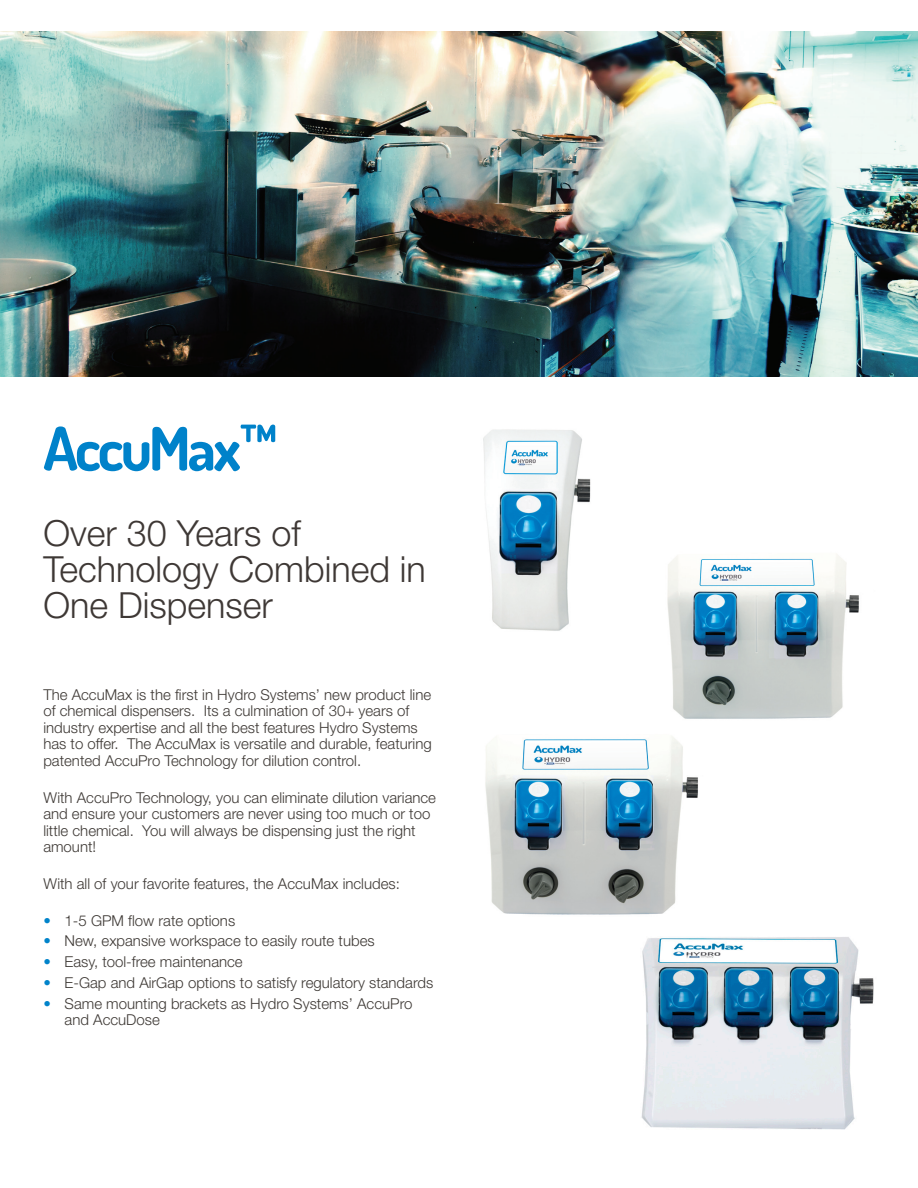
<style>
.page{position:relative;width:918px;height:1188px;background:#fff}
.page>*{position:absolute;margin:0;border:0;box-sizing:border-box;transform-origin:0 0}
.t1{font:700 60px "Dosis";letter-spacing:-.05em;color:#0082ca}
.Heading_Black{font:300 36px/36px "Helvetica Neue";color:#3e3835}
.Body{font:300 15px/16.5px "Helvetica Neue";color:#3e3935}
.s1{color:#0083ca}
</style>
<div class="page">
<img style="left:0;top:32px;width:918px;height:344px">
<img style="left:483px;top:429px;width:108px;height:202px">
<img style="left:667px;top:554px;width:192px;height:165px">
<img style="left:485px;top:736px;width:213px;height:179px">
<img style="left:641px;top:937px;width:233px;height:192px">
<h1 class="t1" style="left:43px;top:410px;width:237px">AccuMax™</h1>
<p class="Heading_Black" style="left:43px;top:514px;width:384px">Over 30 Years of<br>Technology Combined in<br>One Dispenser</p>
<p class="Body" style="left:43px;top:686px;width:390px">The AccuMax is the first in Hydro Systems’ new product line of chemical dispensers. Its a culmination of 30+ years of industry expertise and all the best features Hydro Systems has to offer. The AccuMax is versatile and durable, featuring patented AccuPro Technology for dilution control.</p>
<p class="Body" style="left:43px;top:789px;width:394px">With AccuPro Technology, you can eliminate dilution variance and ensure your customers are never using too much or too little chemical. You will always be dispensing just the right amount!</p>
<p class="Body" style="left:43px;top:875px;width:358px">With all of your favorite features, the AccuMax includes:</p>
<p class="Body" style="left:43px;top:912px;width:193px"><span class="s1">•</span> 1-5 GPM flow rate options</p>
<p class="Body" style="left:43px;top:933px;width:333px"><span class="s1">•</span> New, expansive workspace to easily route tubes</p>
<p class="Body" style="left:43px;top:953px;width:201px"><span class="s1">•</span> Easy, tool-free maintenance</p>
<p class="Body" style="left:43px;top:974px;width:391px"><span class="s1">•</span> E-Gap and AirGap options to satisfy regulatory standards</p>
<p class="Body" style="left:65px;top:995px;width:349px;text-indent:-21px"><span class="s1">•</span> Same mounting brackets as Hydro Systems’ AccuPro and AccuDose</p>
</div>
